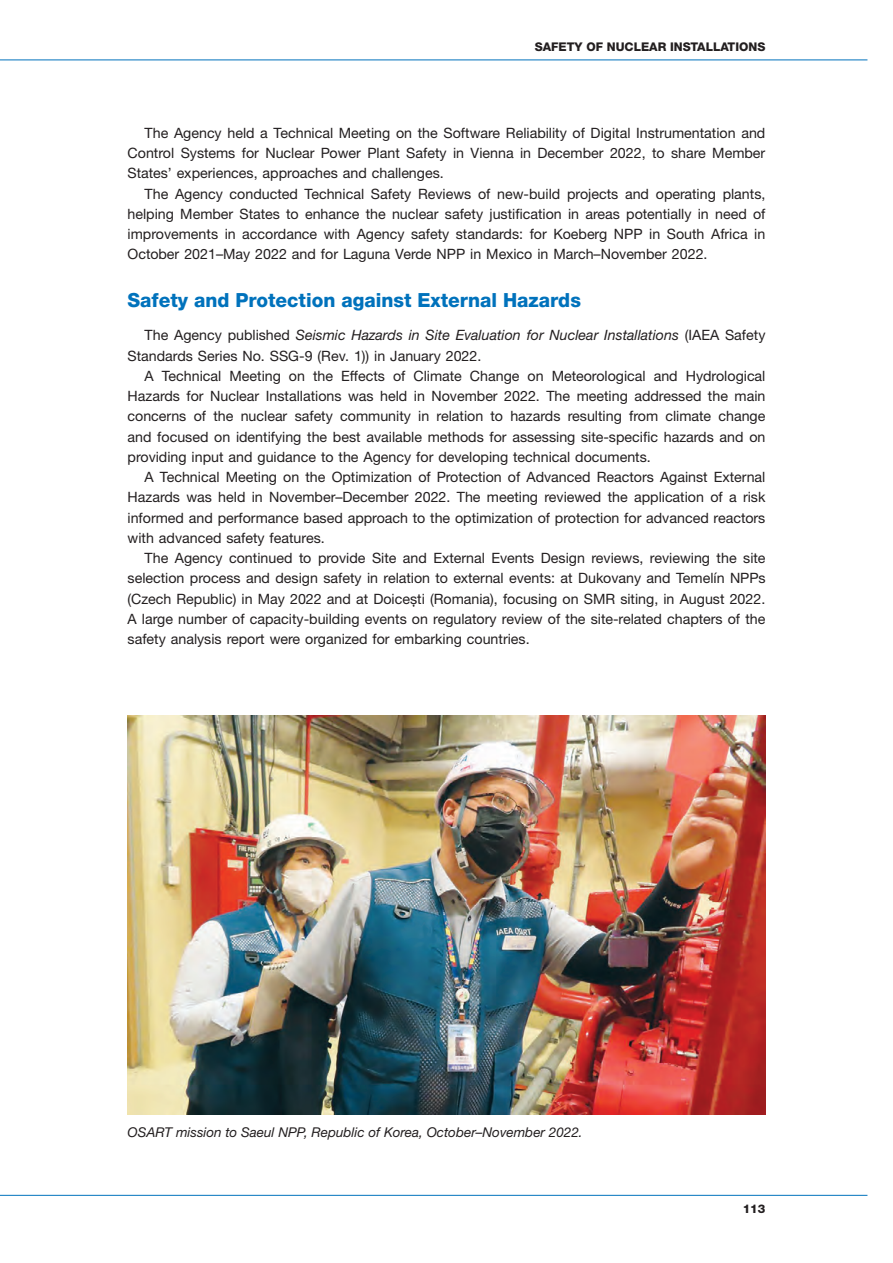
<style>
.page{position:relative;width:893px;height:1263px;background:#fff}
.page>*{position:absolute;margin:0;border:0;box-sizing:border-box;transform-origin:0 0}
.t1{font:800 19.5px "Helvetica Neue LTW1 G";color:#0072bc}
.t2{font:14.25px/20.2px "Helvetica Neue LTW1 G";color:#231f20;text-align:justify}
.t3{font:italic 13.5px "Helvetica Neue LTW1 G";color:#231f20}
.t4{font:800 12px "Helvetica Neue LTW1 G";color:#231f20}
.s1{font-style:italic}
</style>
<div class="page">
<hr style="left:0;top:60px;width:867px;height:1px;background:#0072bc">
<hr style="left:0;top:1195px;width:867px;height:1px;background:#0072bc">
<img style="left:128px;top:716px;width:637px;height:398px">
<p class="t4" style="left:535px;top:40px;width:91px">Safety of Nucl</p>
<p class="t4" style="left:641px;top:40px;width:38px">ear Installat</p>
<p class="t4" style="left:735px;top:40px;width:14px">ions</p>
<p class="t2" style="left:128px;top:122px;width:639px;text-indent:17px">The Agency held a Technical Meeting on the Software Reliability of Digital Instrumentation and Control Systems for Nuclear Power Plant Safety in Vienna in December 2022, to share Member States’ experiences, approaches and challenges.</p>
<p class="t2" style="left:128px;top:183px;width:639px;text-indent:17px">The Agency conducted Technical Safety Reviews of new-build projects and operating plants, helping Member States to enhance the nuclear safety justification in areas potentially in need of improvements in accordance with Agency safety standards: for Koeberg NPP in South Africa in October 2021–May 2022 and for Laguna Verde NPP in Mexico in March–November 2022.</p>
<h1 class="t1" style="left:128px;top:289px;width:455px">Safety and Protection against External Hazards</h1>
<p class="t2" style="left:128px;top:325px;width:639px;text-indent:17px">The Agency published <span class="s1">Seismic Hazards in Site Evaluation for Nuclear Installations</span> (IAEA Safety<br>Standards Series No. SSG-9 (Rev. 1)) in January 2022.</p>
<p class="t2" style="left:128px;top:365px;width:639px;text-indent:17px">A Technical Meeting on the Effects of Climate Change on Meteorological and Hydrological Hazards for Nuclear Installations was held in November 2022. The meeting addressed the main concerns of the nuclear safety community in relation to hazards resulting from climate change and focused on identifying the best available methods for assessing site-specific hazards and on providing input and guidance to the Agency for developing technical documents.</p>
<p class="t2" style="left:128px;top:467px;width:639px;text-indent:17px">A Technical Meeting on the Optimization of Protection of Advanced Reactors Against External Hazards was held in November–December 2022. The meeting reviewed the application of a risk informed and performance based approach to the optimization of protection for advanced reactors with advanced safety features.</p>
<p class="t2" style="left:128px;top:548px;width:639px;text-indent:17px">The Agency continued to provide Site and External Events Design reviews, reviewing the site selection process and design safety in relation to external events: at Dukovany and Temelín NPPs (Czech Republic) in May 2022 and at Doicești (Romania), focusing on SMR siting, in August 2022.<br>A large number of capacity-building events on regulatory review of the site-related chapters of the safety analysis report were organized for embarking countries.</p>
<p class="t3" style="left:128px;top:1123px;width:455px">OSART mission to Saeul NPP, Republic of Korea, October–November 2022.</p>
<p class="t4" style="left:743px;top:1201px;width:24px">113</p>
</div>
